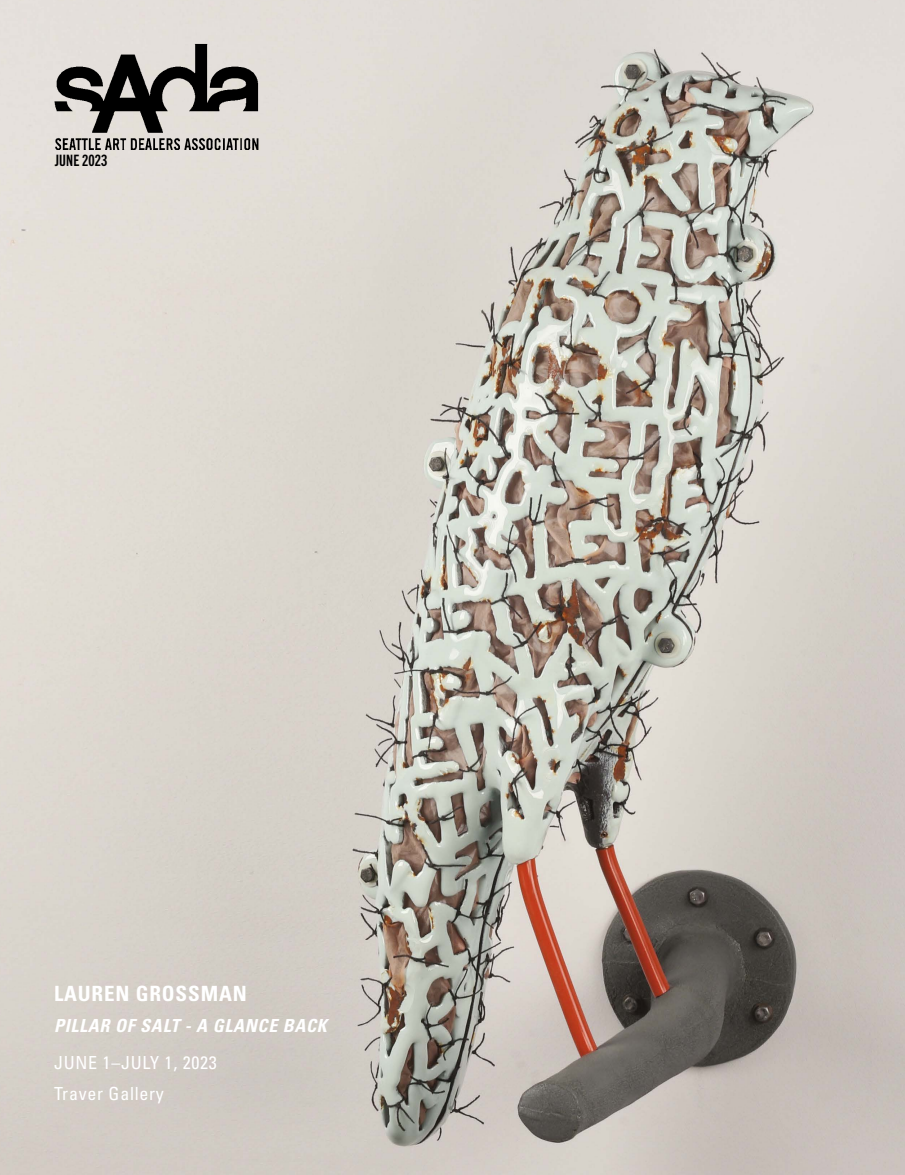
<style>
.page{position:relative;width:905px;height:1175px;background:#fff}
.page>*{position:absolute;margin:0;border:0;box-sizing:border-box;transform-origin:0 0}
.t1{font:700 condensed 21px "Univers LT Std";letter-spacing:.04em;color:#fff}
.t2{font:condensed 18px/30.6px "Univers LT Pro";letter-spacing:.04em;color:#fff}
.t3{font:italic 700 condensed 18px "Univers LT Std";letter-spacing:.04em;color:#fff}
.t4{font:15.75px "Trade Gothic Next LT Pro Bd Cm";letter-spacing:.01em;color:#000}
</style>
<div class="page">
<img style="left:0;top:0;width:904px;height:1174px">
<img style="left:48px;top:38px;width:287px;height:111px">
<p class="t4" style="left:55px;top:150px;width:54px">JUNE 2023</p>
<p class="t1" style="left:54px;top:980px;width:194px">LAUREN GROSSMAN</p>
<p class="t3" style="left:54px;top:1014px;width:274px">PILLAR OF SALT - A GLANCE BACK</p>
<p class="t2" style="left:54px;top:1047px;width:164px">JUNE 1–JULY 1, 2023<br>Traver Gallery</p>
</div>
